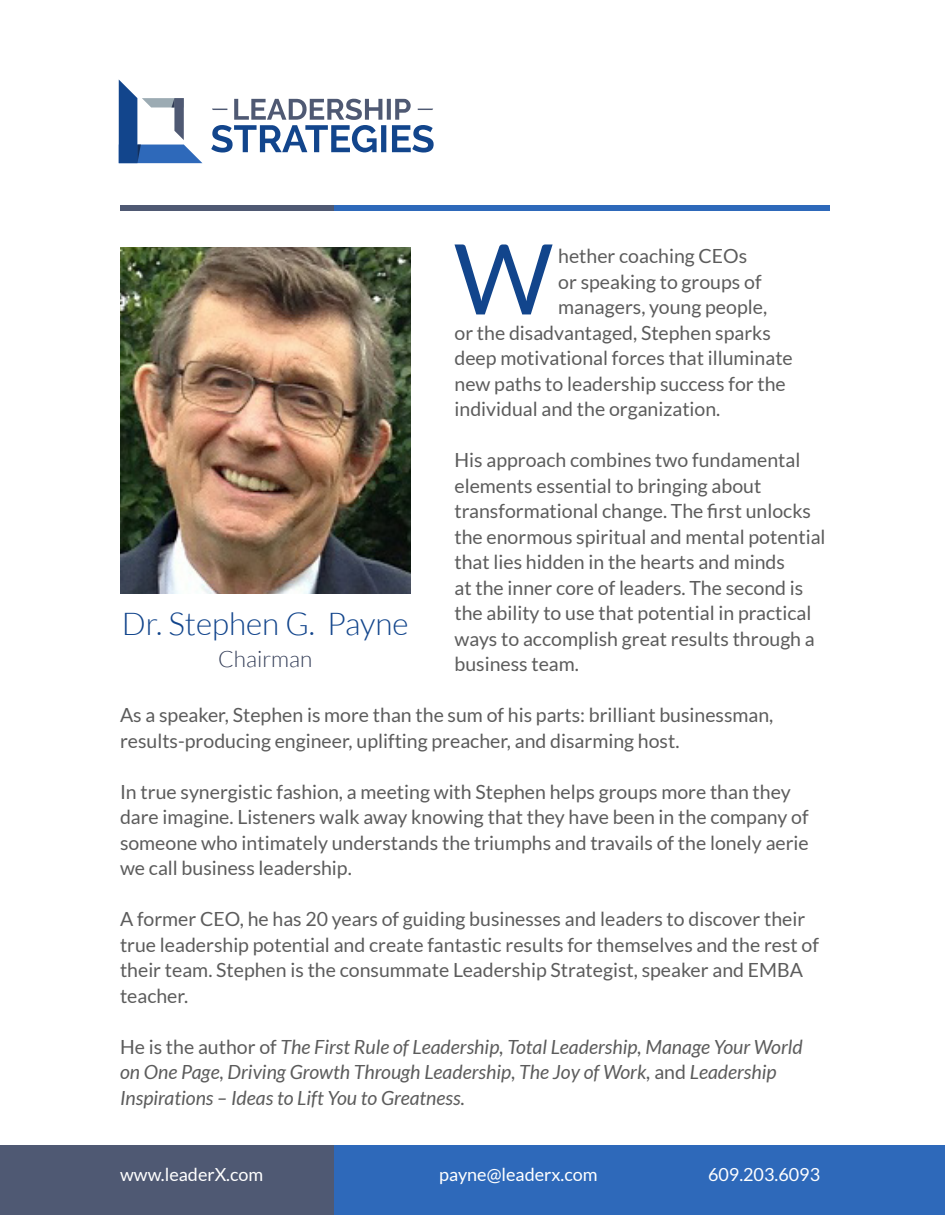
<style>
.page{position:relative;width:945px;height:1215px;background:#fff}
.page>*{position:absolute;margin:0;border:0;box-sizing:border-box;transform-origin:0 0}
.Fira{font:97.65px "Lato";color:#12458c}
.BC4___Left{font:300 31.5px "Lato";color:#12458c}
.BC4___Left-2{font:300 22.5px "Lato";color:#333d57}
.Fira-2{font:19.5px/25.5px "Lato";color:#5c5c5c}
.Fira-3{font:italic 19.5px/25.5px "Lato";color:#5c5c5c}
.BC4___Left-3{font:18px "Lato";color:#fff}
.s1{font-style:normal}
</style>
<div class="page">
<img style="left:120px;top:248px;width:290px;height:345px">
<svg style="left:119px;top:80px;width:83px;height:83px"></svg>
<svg style="left:211px;top:99px;width:223px;height:54px"></svg>
<div style="left:0;top:1145px;width:945px;height:70px;background:#2e69ba"></div>
<div style="left:120px;top:206px;width:709px;height:5px;background:#2e69ba"></div>
<div style="left:0;top:1145px;width:334px;height:70px;background:#4f5973"></div>
<div style="left:120px;top:206px;width:214px;height:5px;background:#4f5973"></div>
<p class="Fira" style="left:454px;top:225px;width:101px">W</p>
<p class="Fira-2" style="left:558px;top:244px;width:191px">hether coaching CEOs</p>
<p class="Fira-2" style="left:558px;top:269px;width:205px">or speaking to groups of</p>
<p class="Fira-2" style="left:558px;top:295px;width:210px">managers, young people,</p>
<p class="Fira-2" style="left:455px;top:320px;width:318px">or the disadvantaged, Stephen sparks</p>
<p class="Fira-2" style="left:455px;top:346px;width:340px">deep motivational forces that illuminate</p>
<p class="Fira-2" style="left:455px;top:371px;width:333px">new paths to leadership success for the</p>
<p class="Fira-2" style="left:455px;top:397px;width:267px">individual and the organization.</p>
<p class="Fira-2" style="left:455px;top:448px;width:373px">His approach combines two fundamental elements essential to bringing about transformational change. The first unlocks the enormous spiritual and mental potential that lies hidden in the hearts and minds<br>at the inner core of leaders. The second is the ability to use that potential in practical ways to accomplish great results through a business team.</p>
<p class="Fira-2" style="left:120px;top:703px;width:655px">As a speaker, Stephen is more than the sum of his parts: brilliant businessman, results-producing engineer, uplifting preacher, and disarming host.</p>
<p class="Fira-2" style="left:120px;top:779px;width:690px">In true synergistic fashion, a meeting with Stephen helps groups more than they dare imagine. Listeners walk away knowing that they have been in the company of someone who intimately understands the triumphs and travails of the lonely aerie we call business leadership.</p>
<p class="Fira-2" style="left:120px;top:907px;width:701px">A former CEO, he has 20 years of guiding businesses and leaders to discover their true leadership potential and create fantastic results for themselves and the rest of their team. Stephen is the consummate Leadership Strategist, speaker and EMBA teacher.</p>
<p class="Fira-3" style="left:120px;top:1035px;width:684px"><span class="s1">He is the author of</span> The First Rule of Leadership, Total Leadership, Manage Your World on One Page, Driving Growth Through Leadership, The Joy of Work, <span class="s1">and</span> Leadership<br>Inspirations – Ideas to Lift You to Greatness.</p>
<p class="BC4___Left" style="left:122px;top:606px;width:288px">Dr. Stephen G. Payne</p>
<p class="BC4___Left-2" style="left:218px;top:647px;width:96px">Chairman</p>
<p class="BC4___Left-3" style="left:120px;top:1165px;width:145px">www.leaderX.com</p>
<p class="BC4___Left-3" style="left:439px;top:1165px;width:160px">payne@leaderx.com</p>
<p class="BC4___Left-3" style="left:708px;top:1165px;width:114px">609.203.6093</p>
</div>
